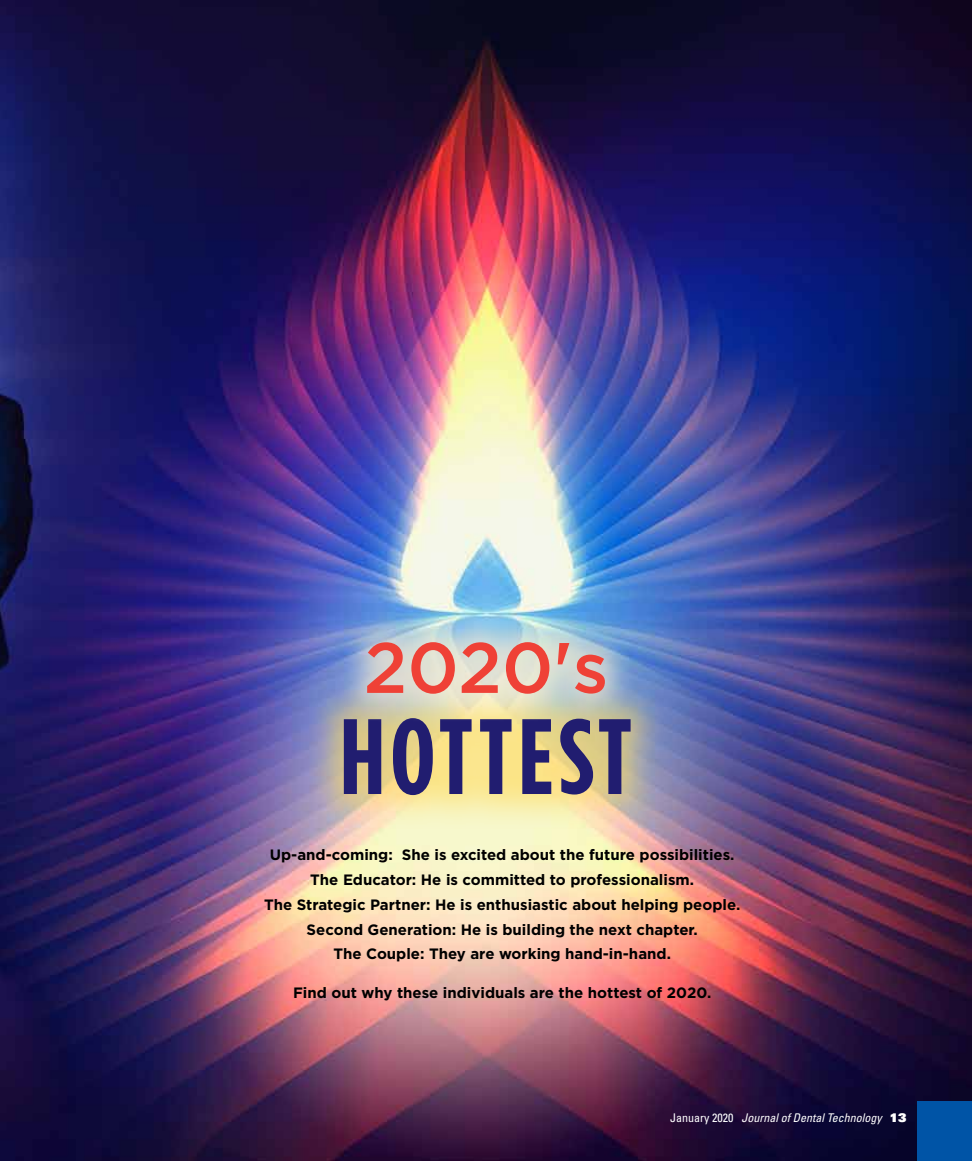
<style>
.page{position:relative;width:972px;height:1161px;background:#fff}
.page>*{position:absolute;margin:0;border:0;box-sizing:border-box;transform-origin:0 0}
.t1{font:700 106.8px "Gotham Condensed";letter-spacing:.05em;color:#211d70}
.t2{font:500 71.25px "Gotham";color:#ef4136}
.t3{font:700 15px/24.8px "Gotham";color:#000;text-align:center}
.t4{font:italic condensed 12px "Univers LT Std";color:#fff}
.s1{font-style:normal}
.s2{font-family:"Univers LT Std X Black";font-style:normal;font-stretch:normal}
</style>
<div class="page">
<img style="left:0;top:0;width:972px;height:1161px">
<div style="left:303px;top:676px;width:363px;height:153px;background:#ffd857;opacity:.6"></div>
<div style="left:333px;top:607px;width:300px;height:115px;background:#ffecce;opacity:.67"></div>
<div style="left:918px;top:1101px;width:54px;height:60px;background:#0054a6"></div>
<h2 class="t2" style="left:364px;top:621px;width:246px">2020's</h2>
<h1 class="t1" style="left:340px;top:694px;width:294px">HOTTEST</h1>
<p class="t3" style="left:264px;top:843px;width:478px">Up-and-coming: She is excited about the future possibilities.<br>The Educator: He is committed to professionalism.<br>The Strategic Partner: He is enthusiastic about helping people.<br>Second Generation: He is building the next chapter.<br>The Couple: They are working hand-in-hand.</p>
<p class="t3" style="left:293px;top:980px;width:420px">Find out why these individuals are the hottest of 2020.</p>
<p class="t4" style="left:670px;top:1111px;width:238px"><span class="s1">January 2020</span> Journal of Dental Technology <span class="s2">13</span></p>
</div>
